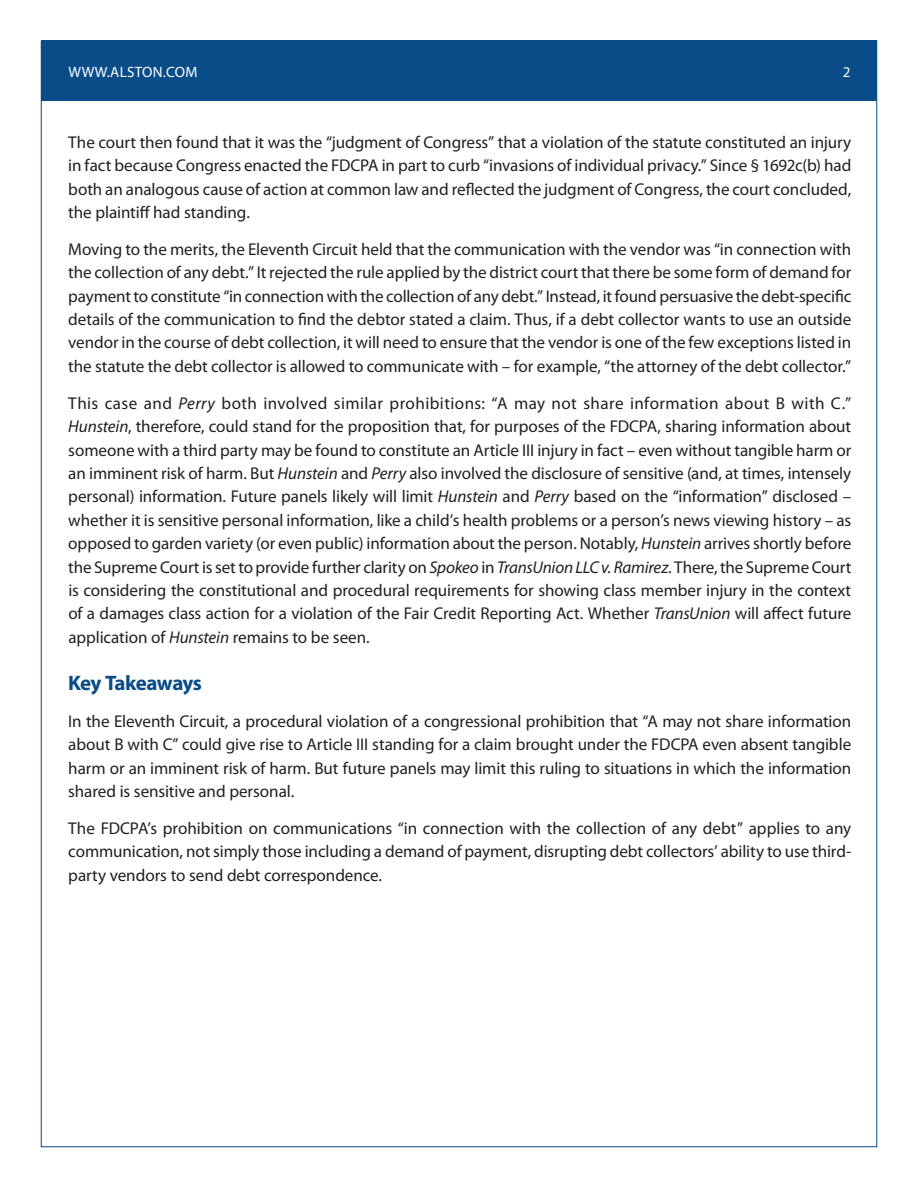
<style>
.page{position:relative;width:918px;height:1188px;background:#fff}
.page>*{position:absolute;margin:0;border:0;box-sizing:border-box;transform-origin:0 0}
.t1{font:700 21px "Myriad Pro";letter-spacing:-.035em;color:#0a4c88}
.t2{font:17.1px/23.4px "Myriad Pro";letter-spacing:-.005em;color:#231f20;text-align:justify}
.t3{font:15px "Myriad Pro";letter-spacing:.02em;color:#fff}
.s1{font-style:italic}
</style>
<div class="page">
<div style="left:41px;top:40px;width:835px;height:61px;background:#0a4c88"></div>
<p class="t3" style="left:68px;top:62px;width:130px">WWW.ALSTON.COM</p>
<p class="t3" style="left:843px;top:62px;width:9px">2</p>
<p class="t2" style="left:68px;top:130px;width:785px">The court then found that it was the “judgment of Congress” that a violation of the statute constituted an injury in fact because Congress enacted the FDCPA in part to curb “invasions of individual privacy.” Since § 1692c(b) had both an analogous cause of action at common law and reflected the judgment of Congress, the court concluded, the plaintiff had standing.</p>
<p class="t2" style="left:68px;top:237px;width:785px">Moving to the merits, the Eleventh Circuit held that the communication with the vendor was “in connection with the collection of any debt.” It rejected the rule applied by the district court that there be some form of demand for payment to constitute “in connection with the collection of any debt.” Instead, it found persuasive the debt-specific details of the communication to find the debtor stated a claim. Thus, if a debt collector wants to use an outside vendor in the course of debt collection, it will need to ensure that the vendor is one of the few exceptions listed in the statute the debt collector is allowed to communicate with – for example, “the attorney of the debt collector.”</p>
<p class="t2" style="left:68px;top:391px;width:785px">This case and <span class="s1">Perry</span> both involved similar prohibitions: “A may not share information about B with C.” <span class="s1">Hunstein</span>, therefore, could stand for the proposition that, for purposes of the FDCPA, sharing information about someone with a third party may be found to constitute an Article III injury in fact – even without tangible harm or an imminent risk of harm. But <span class="s1">Hunstein</span> and <span class="s1">Perry</span> also involved the disclosure of sensitive (and, at times, intensely personal) information. Future panels likely will limit <span class="s1">Hunstein</span> and <span class="s1">Perry</span> based on the “information” disclosed – whether it is sensitive personal information, like a child’s health problems or a person’s news viewing history – as opposed to garden variety (or even public) information about the person. Notably, <span class="s1">Hunstein</span> arrives shortly before the Supreme Court is set to provide further clarity on <span class="s1">Spokeo</span> in <span class="s1">TransUnion LLC v. Ramirez</span>. There, the Supreme Court is considering the constitutional and procedural requirements for showing class member injury in the context of a damages class action for a violation of the Fair Credit Reporting Act. Whether <span class="s1">TransUnion</span> will affect future application of <span class="s1">Hunstein</span> remains to be seen.</p>
<p class="t1" style="left:68px;top:669px;width:135px">Key Takeaways</p>
<p class="t2" style="left:68px;top:709px;width:785px">In the Eleventh Circuit, a procedural violation of a congressional prohibition that “A may not share information about B with C” could give rise to Article III standing for a claim brought under the FDCPA even absent tangible harm or an imminent risk of harm. But future panels may limit this ruling to situations in which the information shared is sensitive and personal.</p>
<p class="t2" style="left:68px;top:816px;width:785px">The FDCPA’s prohibition on communications “in connection with the collection of any debt” applies to any communication, not simply those including a demand of payment, disrupting debt collectors’ ability to use third&shy;party vendors to send debt correspondence.</p>
</div>
